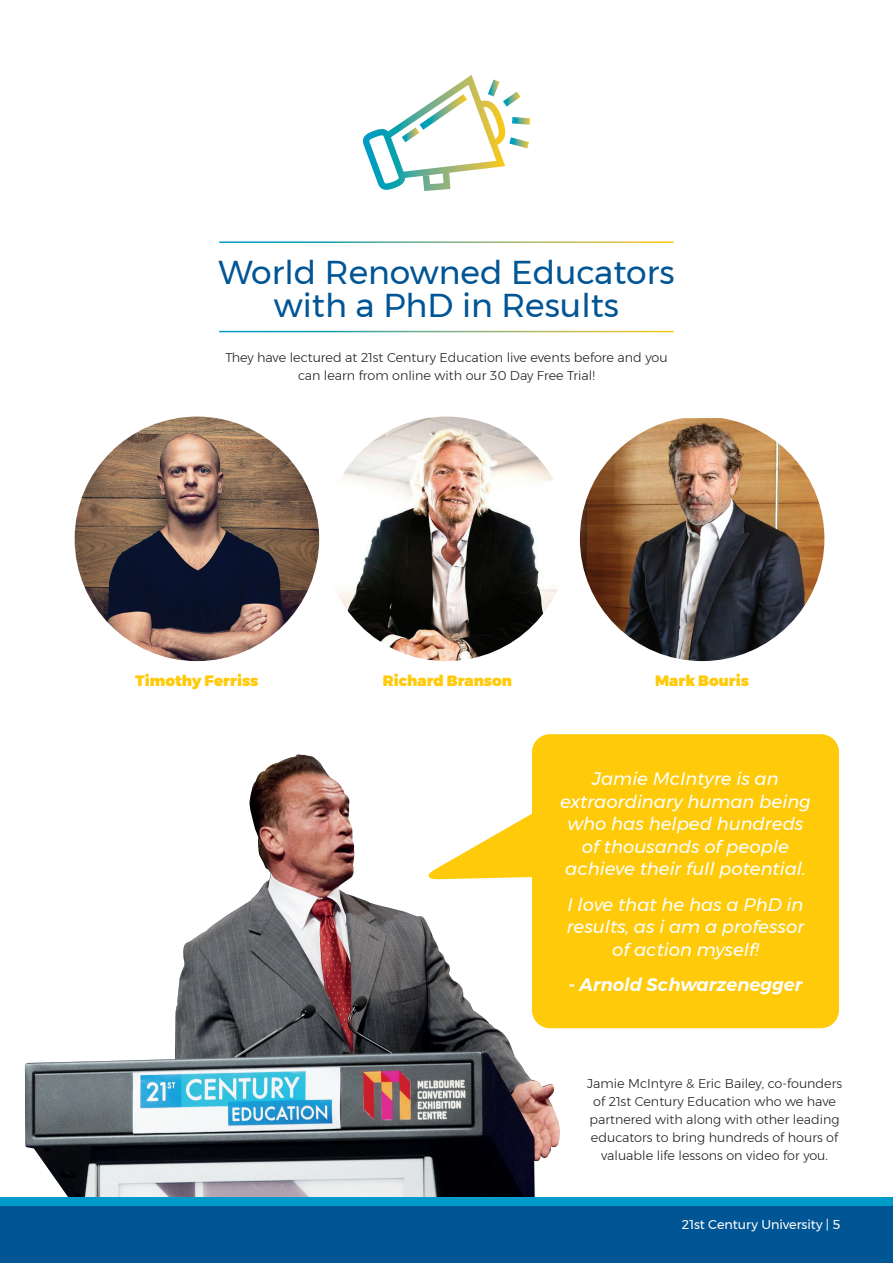
<style>
.page{position:relative;width:893px;height:1263px;background:#fff}
.page>*{position:absolute;margin:0;border:0;box-sizing:border-box;transform-origin:0 0}
.txt{font:33px/33px "Montserrat";color:#005595;text-align:center}
.JM_text{font:italic 18px/22.5px "Montserrat";color:#fff;text-align:center}
.JM_text-2{font:italic 600 18px "Montserrat";color:#fff}
.t1{font:900 15px "Montserrat";color:#feca0a}
.JM_text-3{font:300 12.75px/18px "Montserrat";color:#231f20;text-align:center}
.t2{font:12.75px "Montserrat";color:#fff}
</style>
<div class="page">
<div style="left:532px;top:734px;width:307px;height:294px;background:#feca0a;border-radius:18px"></div>
<img style="left:324px;top:417px;width:245px;height:244px;border-radius:122px">
<svg style="left:362px;top:75px;width:168px;height:116px"></svg>
<img style="left:24px;top:754px;width:537px;height:443px">
<svg style="left:425px;top:795px;width:136px;height:84px"></svg>
<img style="left:75px;top:417px;width:244px;height:244px;border-radius:122px">
<img style="left:580px;top:418px;width:244px;height:243px">
<div style="left:0;top:1205px;width:893px;height:58px;background:#005595"></div>
<div style="left:0;top:1197px;width:893px;height:8px;background:#009bc8"></div>
<p class="txt" style="left:218px;top:255px;width:458px">World Renowned Educators with a PhD in Results</p>
<p class="JM_text-3" style="left:225px;top:348px;width:444px">They have lectured at 21st Century Education live events before and you can learn from online with our 30 Day Free Trial!</p>
<p class="t1" style="left:135px;top:668px;width:125px">Timothy Ferriss</p>
<p class="t1" style="left:383px;top:668px;width:131px">Richard Branson</p>
<p class="t1" style="left:655px;top:668px;width:95px">Mark Bouris</p>
<p class="JM_text" style="left:560px;top:767px;width:252px">Jamie McIntyre is an extraordinary human being who has helped hundreds of thousands of people achieve their full potential.</p>
<p class="JM_text" style="left:567px;top:893px;width:239px">I love that he has a PhD in results, as i am a professor of action myself!</p>
<p class="JM_text-2" style="left:569px;top:970px;width:235px">- Arnold Schwarzenegger</p>
<p class="JM_text-3" style="left:587px;top:1075px;width:257px">Jamie McIntyre &amp; Eric Bailey, co-founders of 21st Century Education who we have partnered with along with other leading educators to bring hundreds of hours of valuable life lessons on video for you.</p>
<p class="t2" style="left:682px;top:1214px;width:160px">21st Century University | 5</p>
</div>
